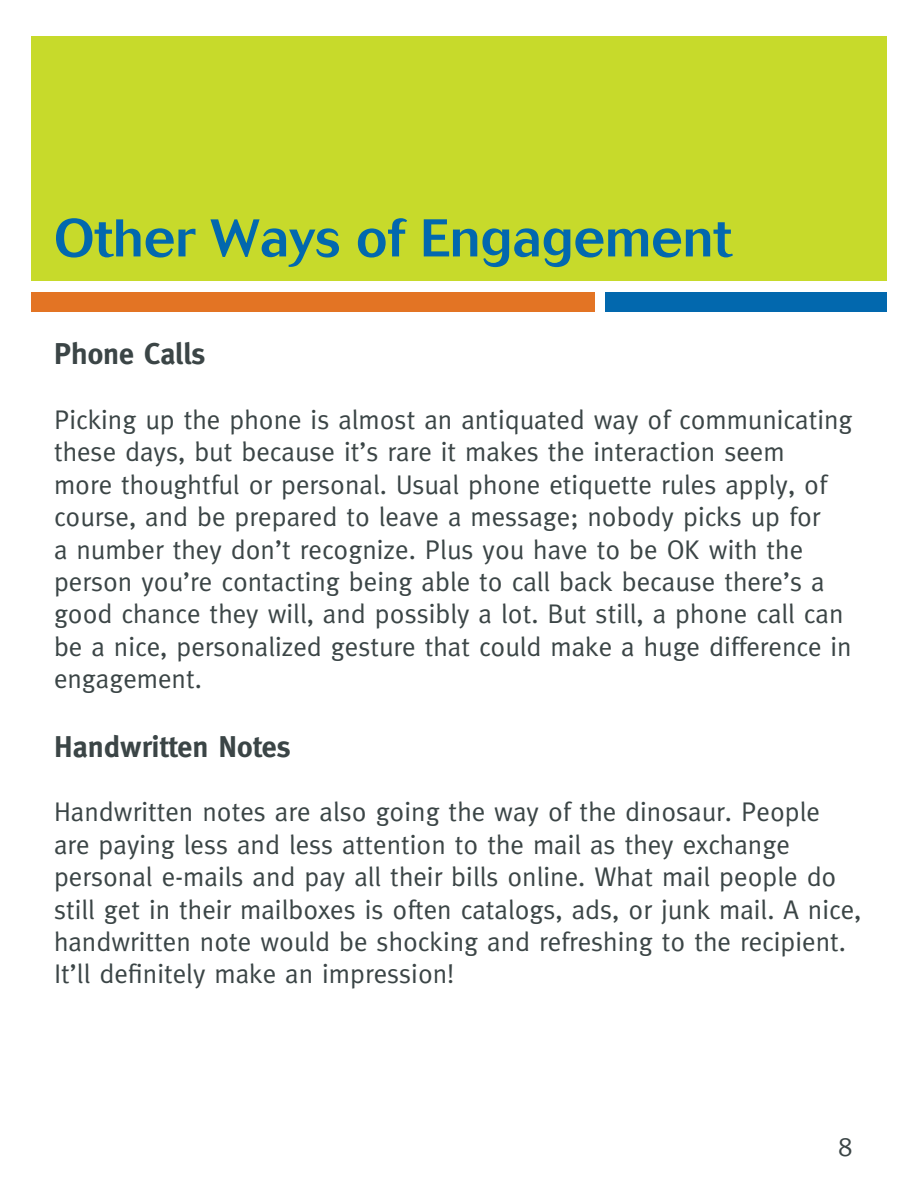
<style>
.page{position:relative;width:918px;height:1188px;background:#fff}
.page>*{position:absolute;margin:0;border:0;box-sizing:border-box;transform-origin:0 0}
.t1{font:500 52.5px "Cosmos";color:#0268ae}
.t2{font:700 30px "Meta";color:#3b4546}
.t3{font:27px/32.4px "Meta";color:#3b4546}
</style>
<div class="page">
<div style="left:31px;top:36px;width:856px;height:244px;background:#c7da2b"></div>
<div style="left:31px;top:292px;width:564px;height:20px;background:#e37424"></div>
<div style="left:605px;top:292px;width:282px;height:20px;background:#0268ae"></div>
<h1 class="t1" style="left:54px;top:208px;width:679px">Other Ways of Engagement</h1>
<p class="t2" style="left:54px;top:337px;width:153px">Phone Calls</p>
<p class="t3" style="left:54px;top:403px;width:800px">Picking up the phone is almost an antiquated way of communicating these days, but because it’s rare it makes the interaction seem<br>more thoughtful or personal. Usual phone etiquette rules apply, of course, and be prepared to leave a message; nobody picks up for<br>a number they don’t recognize. Plus you have to be OK with the person you’re contacting being able to call back because there’s a good chance they will, and possibly a lot. But still, a phone call can be a nice, personalized gesture that could make a huge difference in engagement.</p>
<p class="t2" style="left:54px;top:729px;width:238px">Handwritten Notes</p>
<p class="t3" style="left:54px;top:796px;width:809px">Handwritten notes are also going the way of the dinosaur. People are paying less and less attention to the mail as they exchange personal e-mails and pay all their bills online. What mail people do still get in their mailboxes is often catalogs, ads, or junk mail. A nice, handwritten note would be shocking and refreshing to the recipient.<br>It’ll definitely make an impression!</p>
<p class="t3" style="left:838px;top:1130px;width:16px">8</p>
</div>
